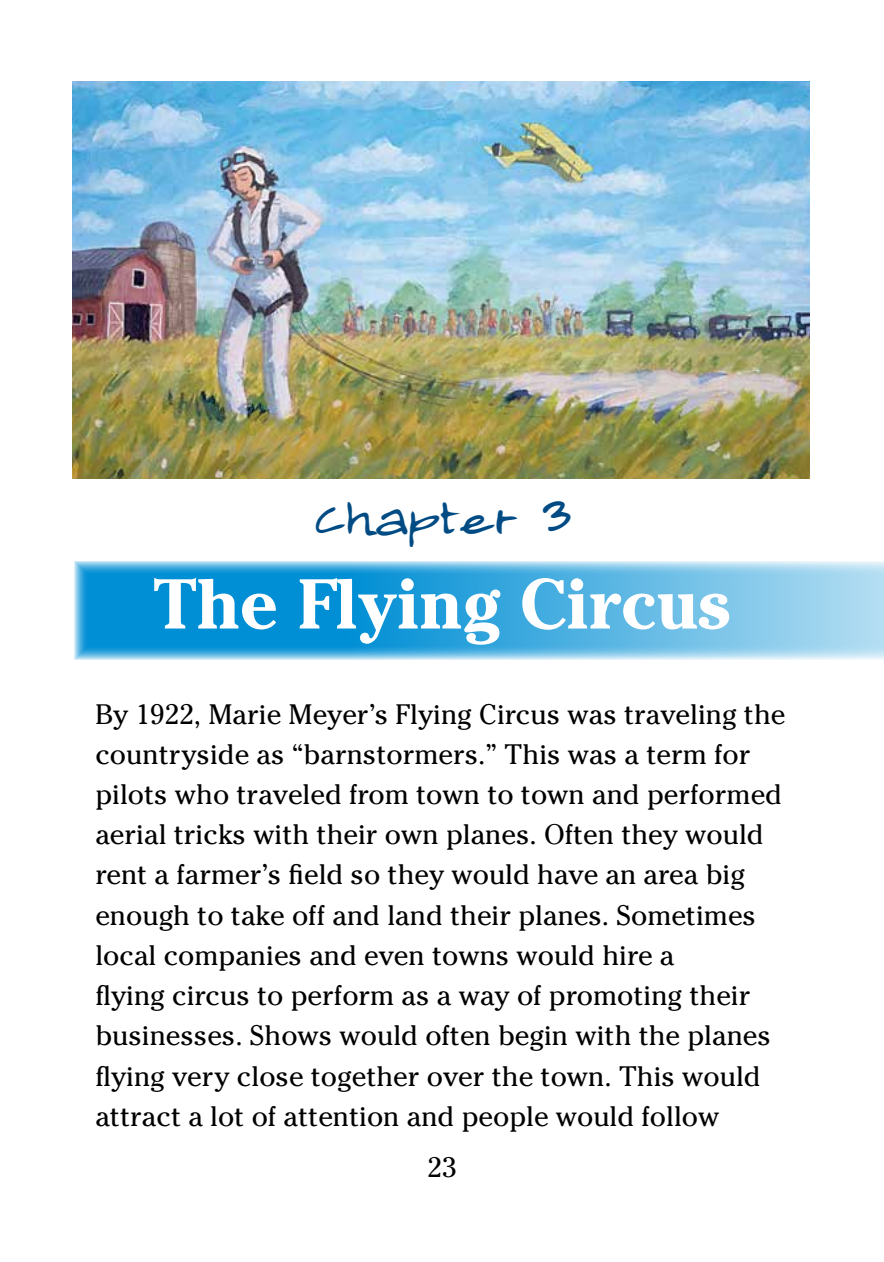
<style>
.page{position:relative;width:884px;height:1262px;background:#fff}
.page>*{position:absolute;margin:0;border:0;box-sizing:border-box;transform-origin:0 0}
.ct{font:700 70px "Cheltenham";color:#fff}
.cn{font:42px "Laurendra";color:#004b84}
.pf{font:28px/40.2px "Cheltenham";color:#000}
</style>
<div class="page">
<svg style="left:74px;top:561px;width:809px;height:99px;background:#4eb1e1"></svg>
<img style="left:72px;top:82px;width:737px;height:396px">
<p class="cn" style="left:312px;top:492px;width:260px">Chapter 3</p>
<p class="ct" style="left:153px;top:562px;width:577px">The Flying Circus</p>
<p class="pf" style="left:95px;top:694px;width:691px">By 1922, Marie Meyer’s Flying Circus was traveling the countryside as “barnstormers.” This was a term for pilots who traveled from town to town and performed aerial tricks with their own planes. Often they would rent a farmer’s field so they would have an area big enough to take off and land their planes. Sometimes local companies and even towns would hire a<br>flying circus to perform as a way of promoting their businesses. Shows would often begin with the planes flying very close together over the town. This would attract a lot of attention and people would follow</p>
<p class="pf" style="left:427px;top:1147px;width:31px">23</p>
</div>
